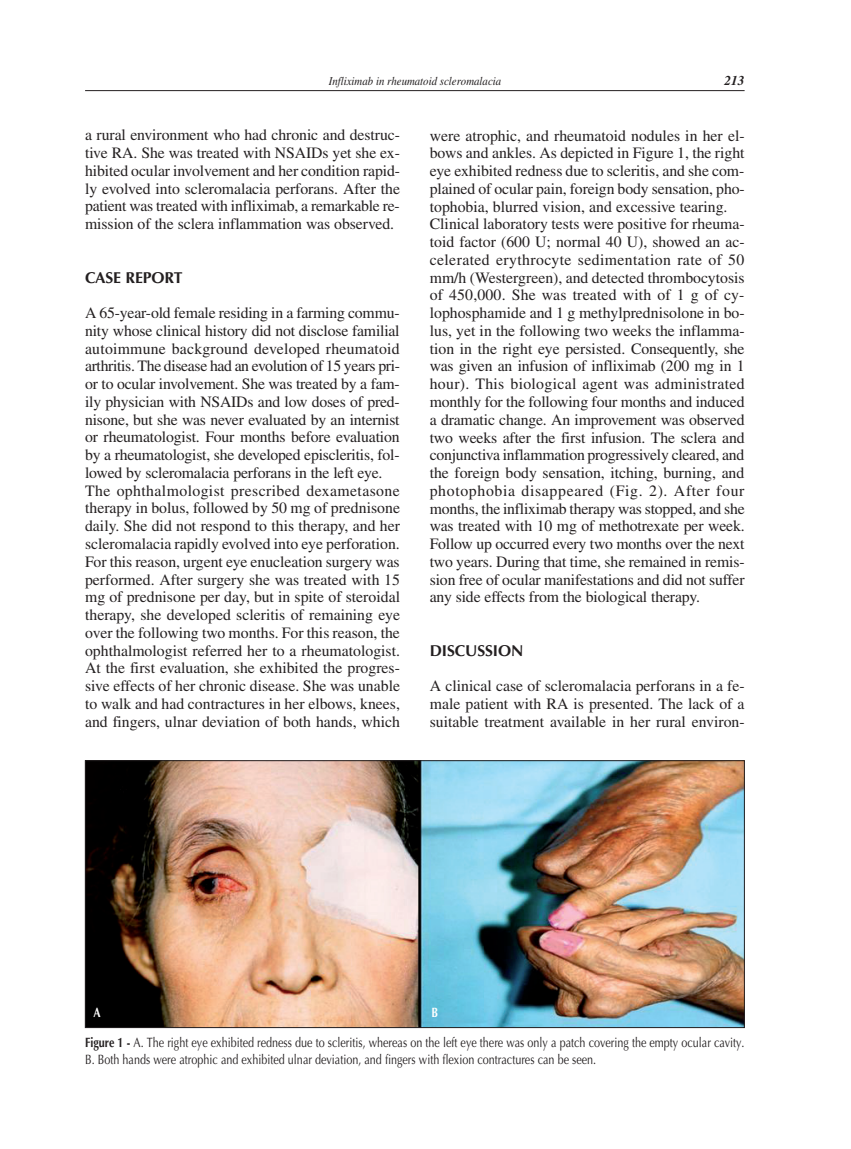
<style>
.page{position:relative;width:851px;height:1149px;background:#fff}
.page>*{position:absolute;margin:0;border:0;box-sizing:border-box;transform-origin:0 0}
.t1{font:15.75px/17.7px "Times";letter-spacing:-.005em;color:#231f20;text-align:justify}
.t2{font:700 15.75px "Optima";letter-spacing:-.005em;color:#231f20}
.t3{font:13.5px/16.5px "Optima";color:#231f20;scale:.8 1}
.t4{font:italic 700 13.5px "Times";color:#231f20}
.t5{font:700 13.5px "Optima";color:#fff;scale:.8 1}
.t6{font:italic 12px "Times";color:#231f20;scale:.9 1}
.s1{font-weight:700}
</style>
<div class="page">
<hr style="left:85px;top:90px;width:659px;height:1px;background:#231f20">
<img style="left:87px;top:762px;width:655px;height:263px">
<div style="left:85px;top:760px;width:659px;height:267px;border:1px solid #231f20"></div>
<p class="t6" style="left:329px;top:76px;width:193px">Infliximab in rheumatoid scleromalacia</p>
<p class="t4" style="left:724px;top:75px;width:22px">213</p>
<p class="t1" style="left:85px;top:128px;width:316px">a rural environment who had chronic and destruc&shy;tive RA. She was treated with NSAIDs yet she ex&shy;hibited ocular involvement and her condition rapid&shy;ly evolved into scleromalacia perforans. After the patient was treated with infliximab, a remarkable re&shy;mission of the sclera inflammation was observed.</p>
<p class="t2" style="left:85px;top:270px;width:99px">CASE REPORT</p>
<p class="t1" style="left:85px;top:305px;width:316px;text-align:left">A 65-year-old female residing in a farming commu&shy;nity whose clinical history did not disclose familial autoimmune background developed rheumatoid arthritis. The disease had an evolution of 15 years pri&shy;or to ocular involvement. She was treated by a fam&shy;ily physician with NSAIDs and low doses of pred&shy;nisone, but she was never evaluated by an internist or rheumatologist. Four months before evaluation by a rheumatologist, she developed episcleritis, fol&shy;lowed by scleromalacia perforans in the left eye.<br>The ophthalmologist prescribed dexametasone therapy in bolus, followed by 50 mg of prednisone daily. She did not respond to this therapy, and her scleromalacia rapidly evolved into eye perforation.<br>For this reason, urgent eye enucleation surgery was performed. After surgery she was treated with 15 mg of prednisone per day, but in spite of steroidal therapy, she developed scleritis of remaining eye over the following two months. For this reason, the ophthalmologist referred her to a rheumatologist.<br>At the first evaluation, she exhibited the progres&shy;sive effects of her chronic disease. She was unable to walk and had contractures in her elbows, knees, and fingers, ulnar deviation of both hands, which</p>
<p class="t1" style="left:429px;top:128px;width:316px;text-align:left">were atrophic, and rheumatoid nodules in her el&shy;bows and ankles. As depicted in Figure 1, the right eye exhibited redness due to scleritis, and she com&shy;plained of ocular pain, foreign body sensation, pho&shy;tophobia, blurred vision, and excessive tearing.<br>Clinical laboratory tests were positive for rheuma&shy;toid factor (600 U; normal 40 U), showed an ac&shy;celerated erythrocyte sedimentation rate of 50 mm/h (Westergreen), and detected thrombocytosis of 450,000. She was treated with of 1 g of cy&shy;lophosphamide and 1 g methylprednisolone in bo&shy;lus, yet in the following two weeks the inflamma&shy;tion in the right eye persisted. Consequently, she was given an infusion of infliximab (200 mg in 1 hour). This biological agent was administrated monthly for the following four months and induced a dramatic change. An improvement was observed two weeks after the first infusion. The sclera and conjunctiva inflammation progressively cleared, and the foreign body sensation, itching, burning, and photophobia disappeared (Fig. 2). After four months, the infliximab therapy was stopped, and she was treated with 10 mg of methotrexate per week.<br>Follow up occurred every two months over the next two years. During that time, she remained in remis&shy;sion free of ocular manifestations and did not suffer any side effects from the biological therapy.</p>
<p class="t2" style="left:429px;top:643px;width:95px">DISCUSSION</p>
<p class="t1" style="left:429px;top:678px;width:316px">A clinical case of scleromalacia perforans in a fe&shy;male patient with RA is presented. The lack of a suitable treatment available in her rural environ-</p>
<p class="t5" style="left:94px;top:1005px;width:11px">A</p>
<p class="t5" style="left:431px;top:1005px;width:10px">B</p>
<p class="t3" style="left:85px;top:1035px;width:825px"><span class="s1">Figure 1 -</span> A. The right eye exhibited redness due to scleritis, whereas on the left eye there was only a patch covering the empty ocular cavity.<br>B. Both hands were atrophic and exhibited ulnar deviation, and fingers with flexion contractures can be seen.</p>
</div>
